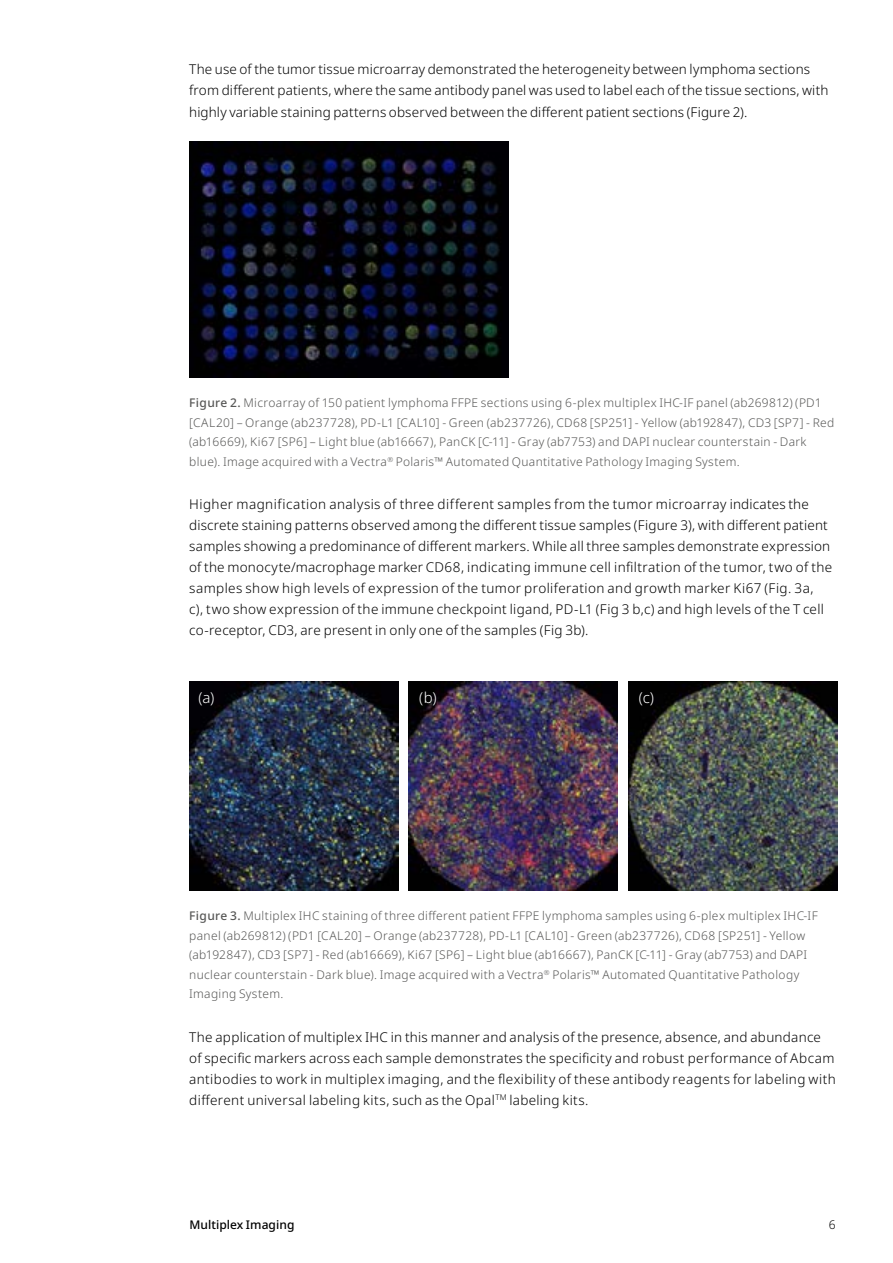
<style>
.page{position:relative;width:893px;height:1263px;background:#fff}
.page>*{position:absolute;margin:0;border:0;box-sizing:border-box;transform-origin:0 0}
.t1{font:300 15px "Noto Sans";color:#fff}
.t2{font:300 13.5px/21px "Noto Sans";letter-spacing:.02em;color:#000}
.t3{font:300 12px/19.5px "Noto Sans";letter-spacing:.03em;color:#575756}
.t4{font:500 12px "Noto Sans";letter-spacing:.005em;color:#000}
.t5{font:300 12px "Noto Sans";color:#000}
.s1{font-weight:500}
</style>
<div class="page">
<img style="left:189px;top:142px;width:319px;height:235px">
<img style="left:189px;top:681px;width:209px;height:209px">
<img style="left:409px;top:681px;width:209px;height:209px">
<img style="left:629px;top:681px;width:209px;height:209px">
<p class="t2" style="left:189px;top:59px;width:641px">The use of the tumor tissue microarray demonstrated the heterogeneity between lymphoma sections from different patients, where the same antibody panel was used to label each of the tissue sections, with</p>
<p class="t2" style="left:189px;top:102px;width:560px">highly variable staining patterns observed between the different patient sections (Figure 2).</p>
<p class="t3" style="left:189px;top:393px;width:647px"><span class="s1">Figure 2.</span> Microarray of 150 patient lymphoma FFPE sections using 6-plex multiplex IHC-IF panel (ab269812) (PD1 [CAL20] – Orange (ab237728), PD-L1 [CAL10] - Green (ab237726), CD68 [SP251] - Yellow (ab192847), CD3 [SP7] - Red (ab16669), Ki67 [SP6] – Light blue (ab16667), PanCK [C-11] - Gray (ab7753) and DAPI nuclear counterstain - Dark blue). Image acquired with a Vectra<sup>®</sup> Polaris™ Automated Quantitative Pathology Imaging System.</p>
<p class="t2" style="left:189px;top:494px;width:644px">Higher magnification analysis of three different samples from the tumor microarray indicates the discrete staining patterns observed among the different tissue samples (Figure 3), with different patient samples showing a predominance of different markers. While all three samples demonstrate expression of the monocyte/macrophage marker CD68, indicating immune cell infiltration of the tumor, two of the samples show high levels of expression of the tumor proliferation and growth marker Ki67 (Fig. 3a,<br>c), two show expression of the immune checkpoint ligand, PD-L1 (Fig 3 b,c) and high levels of the T cell co-receptor, CD3, are present in only one of the samples (Fig 3b).</p>
<p class="t1" style="left:199px;top:689px;width:17px">(a)</p>
<p class="t1" style="left:419px;top:689px;width:19px">(b)</p>
<p class="t1" style="left:639px;top:689px;width:17px">(c)</p>
<p class="t3" style="left:189px;top:906px;width:630px"><span class="s1">Figure 3.</span> Multiplex IHC staining of three different patient FFPE lymphoma samples using 6-plex multiplex IHC-IF panel (ab269812) (PD1 [CAL20] – Orange (ab237728), PD-L1 [CAL10] - Green (ab237726), CD68 [SP251] - Yellow (ab192847), CD3 [SP7] - Red (ab16669), Ki67 [SP6] – Light blue (ab16667), PanCK [C-11] - Gray (ab7753) and DAPI nuclear counterstain - Dark blue). Image acquired with a Vectra<sup>®</sup> Polaris™ Automated Quantitative Pathology Imaging System.</p>
<p class="t2" style="left:189px;top:1026px;width:648px">The application of multiplex IHC in this manner and analysis of the presence, absence, and abundance of specific markers across each sample demonstrates the specificity and robust performance of Abcam antibodies to work in multiplex imaging, and the flexibility of these antibody reagents for labeling with different universal labeling kits, such as the Opal<sup>TM</sup> labeling kits.</p>
<p class="t4" style="left:189px;top:1218px;width:107px">Multiplex Imaging</p>
<p class="t5" style="left:829px;top:1218px;width:8px">6</p>
</div>
